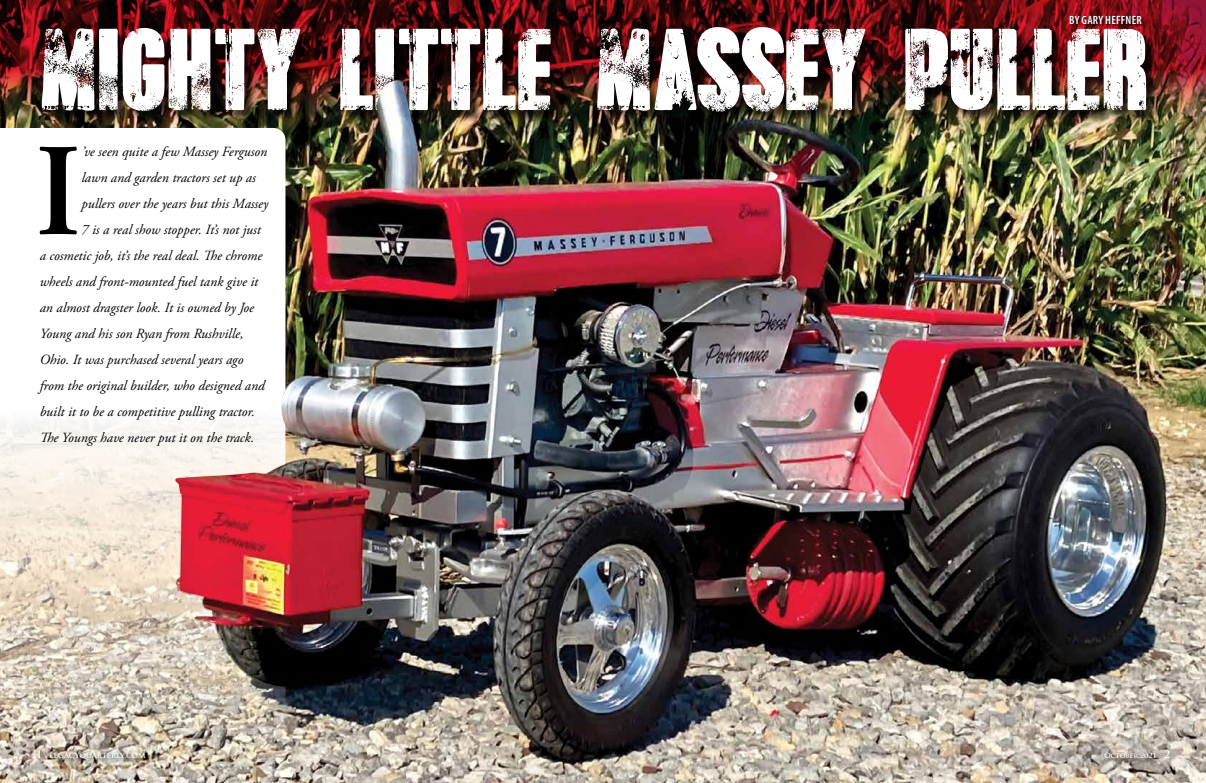
<style>
.page{position:relative;width:1206px;height:783px;background:#fff}
.page>*{position:absolute;margin:0;border:0;box-sizing:border-box;transform-origin:0 0}
.t1{font:600 131.6px "Adobe Garamond Pro";color:#000}
.t2{font:italic 14px "Adobe Garamond Pro";color:#000}
.t3{font:600 condensed 12px "Myriad Pro";letter-spacing:.02em;color:#fff}
.t4{font:700 7px "Trajan Pro";letter-spacing:-.03em;color:#fff;scale:1.04 1}
.s1{font-size:10px}
</style>
<div class="page">
<img style="left:0;top:155px;width:1206px;height:628px">
<img style="left:0;top:0;width:1206px;height:155px">
<svg style="left:0;top:128px;width:285px;height:623px"></svg>
<svg style="left:1102px;top:748px;width:75px;height:18px"></svg>
<svg style="left:35px;top:748px;width:117px;height:19px;background:#b1a697"></svg>
<div style="left:43px;top:29px;width:1116px;height:95px;background:#000;opacity:.75"></div>
<img style="left:42px;top:27px;width:1104px;height:85px">
<svg style="left:1070px;top:16px;width:76px;height:12px"></svg>
<img style="left:175px;top:80px;width:690px;height:610px">
<h1 class="t1" style="left:35px;top:116px;width:48px">I</h1>
<p class="t2" style="left:82px;top:143px;width:187px">’ve seen quite a few Massey Ferguson</p>
<p class="t2" style="left:82px;top:169px;width:176px">lawn and garden tractors set up as</p>
<p class="t2" style="left:82px;top:195px;width:188px">pullers over the years but this Massey</p>
<p class="t2" style="left:82px;top:221px;width:181px">7 is a real show stopper. It’s not just</p>
<p class="t2" style="left:40px;top:247px;width:224px">a cosmetic job, it’s the real deal. The chrome</p>
<p class="t2" style="left:40px;top:273px;width:220px">wheels and front-mounted fuel tank give it</p>
<p class="t2" style="left:40px;top:299px;width:216px">an almost dragster look. It is owned by Joe</p>
<p class="t2" style="left:40px;top:325px;width:205px">Young and his son Ryan from Rushville,</p>
<p class="t2" style="left:40px;top:351px;width:205px">Ohio. It was purchased several years ago</p>
<p class="t2" style="left:40px;top:377px;width:226px">from the original builder, who designed and</p>
<p class="t2" style="left:40px;top:403px;width:217px">built it to be a competitive pulling tractor.</p>
<p class="t2" style="left:40px;top:429px;width:216px">The Youngs have never put it on the track.</p>
<p class="t3" style="left:1069px;top:13px;width:74px">BY GARY HEFFNER</p>
<p class="t4" style="left:36px;top:751px;width:107px"><span class="s1">1</span> LEGACYQUARTERLY.COM</p>
<p class="t4" style="left:1104px;top:751px;width:65px">October 2021 <span class="s1">2</span></p>
</div>
